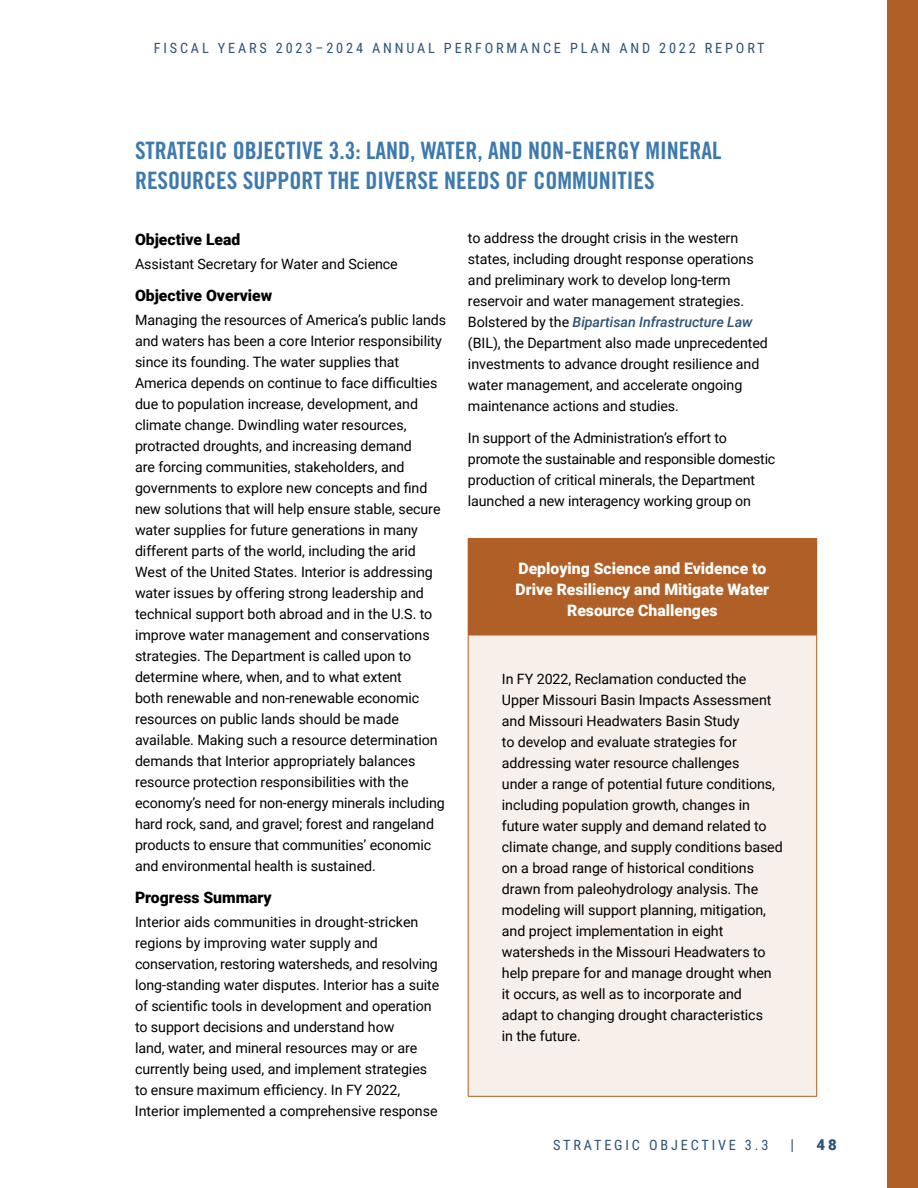
<style>
.page{position:relative;width:918px;height:1188px;background:#fff}
.page>*{position:absolute;margin:0;border:0;box-sizing:border-box;transform-origin:0 0}
.t1{font:24px/30px "Trade Gothic Bold Cond Twenty";color:#3d79ae}
.t2{font:900 15.75px/21px "Roboto";color:#fff;text-align:center}
.t3{font:900 15.75px "Roboto";color:#000}
.t4{font:900 15px "Roboto";color:#2c5277}
.t5{font:15px "Roboto Condensed";color:#2c5277}
.t6{font:14.25px/21px "Roboto";letter-spacing:-.005em;color:#000}
.t7{font:14.25px "Roboto Condensed";letter-spacing:.2em;color:#2c5277}
.s1{font-weight:500;font-style:italic;color:#2c5277}
</style>
<div class="page">
<div style="left:468px;top:538px;width:349px;height:97px;background:#b06027"></div>
<div style="left:468px;top:635px;width:349px;height:461px;background:#f7efe9"></div>
<div style="left:888px;top:0;width:30px;height:1188px;background:#b06027"></div>
<hr style="left:468px;top:1096px;width:349px;height:1px;background:#b06027">
<hr style="left:468px;top:635px;width:349px;height:1px;background:#b06027">
<hr style="left:816px;top:635px;width:1px;height:461px;background:#b06027">
<hr style="left:468px;top:635px;width:1px;height:461px;background:#b06027">
<p class="t7" style="left:154px;top:38px;width:612px">FISCAL YEARS 2023–2024 ANNUAL PERFORMANCE PLAN AND 2022 REPORT</p>
<h3 class="t1" style="left:135px;top:135px;width:588px">STRATEGIC OBJECTIVE 3.3: LAND, WATER, AND NON-ENERGY MINERAL<br>RESOURCES SUPPORT THE DIVERSE NEEDS OF COMMUNITIES</h3>
<h4 class="t3" style="left:135px;top:228px;width:107px">Objective Lead</h4>
<p class="t6" style="left:135px;top:253px;width:264px">Assistant Secretary for Water and Science</p>
<h4 class="t3" style="left:135px;top:284px;width:139px">Objective Overview</h4>
<p class="t6" style="left:135px;top:309px;width:313px">Managing the resources of America’s public lands and waters has been a core Interior responsibility</p>
<p class="t6" style="left:135px;top:351px;width:266px">since its founding. The water supplies that</p>
<p class="t6" style="left:135px;top:372px;width:304px">America depends on continue to face difficulties</p>
<p class="t6" style="left:135px;top:393px;width:285px">due to population increase, development, and climate change. Dwindling water resources, protracted droughts, and increasing demand</p>
<p class="t6" style="left:135px;top:456px;width:294px">are forcing communities, stakeholders, and governments to explore new concepts and find</p>
<p class="t6" style="left:135px;top:498px;width:307px">new solutions that will help ensure stable, secure</p>
<p class="t6" style="left:135px;top:519px;width:285px">water supplies for future generations in many</p>
<p class="t6" style="left:135px;top:540px;width:282px">different parts of the world, including the arid</p>
<p class="t6" style="left:135px;top:561px;width:299px">West of the United States. Interior is addressing water issues by offering strong leadership and technical support both abroad and in the U.S. to</p>
<p class="t6" style="left:135px;top:624px;width:296px">improve water management and conservations strategies. The Department is called upon to</p>
<p class="t6" style="left:135px;top:666px;width:286px">determine where, when, and to what extent both renewable and non-renewable economic</p>
<p class="t6" style="left:135px;top:708px;width:265px">resources on public lands should be made</p>
<p class="t6" style="left:135px;top:729px;width:304px">available. Making such a resource determination demands that Interior appropriately balances</p>
<p class="t6" style="left:135px;top:771px;width:275px">resource protection responsibilities with the</p>
<p class="t6" style="left:135px;top:792px;width:311px">economy’s need for non-energy minerals including hard rock, sand, and gravel; forest and rangeland</p>
<p class="t6" style="left:135px;top:834px;width:298px;line-height:21.6px">products to ensure that communities’ economic and environmental health is sustained.</p>
<h4 class="t3" style="left:135px;top:887px;width:138px">Progress Summary</h4>
<p class="t6" style="left:135px;top:911px;width:285px">Interior aids communities in drought-stricken regions by improving water supply and</p>
<p class="t6" style="left:135px;top:953px;width:304px">conservation, restoring watersheds, and resolving</p>
<p class="t6" style="left:135px;top:974px;width:306px">long-standing water disputes. Interior has a suite of scientific tools in development and operation</p>
<p class="t6" style="left:135px;top:1016px;width:261px">to support decisions and understand how</p>
<p class="t6" style="left:135px;top:1037px;width:294px">land, water, and mineral resources may or are currently being used, and implement strategies to ensure maximum efficiency. In FY 2022,</p>
<p class="t6" style="left:135px;top:1100px;width:304px">Interior implemented a comprehensive response</p>
<p class="t6" style="left:468px;top:227px;width:287px">to address the drought crisis in the western states, including drought response operations</p>
<p class="t6" style="left:468px;top:269px;width:264px">and preliminary work to develop long-term</p>
<p class="t6" style="left:468px;top:290px;width:278px">reservoir and water management strategies.</p>
<p class="t6" style="left:468px;top:311px;width:301px">Bolstered by the <span class="s1">Bipartisan Infrastructure Law </span>(BIL), the Department also made unprecedented</p>
<p class="t6" style="left:468px;top:353px;width:293px">investments to advance drought resilience and water management, and accelerate ongoing maintenance actions and studies.</p>
<p class="t6" style="left:468px;top:427px;width:260px">In support of the Administration’s effort to</p>
<p class="t6" style="left:468px;top:448px;width:309px">promote the sustainable and responsible domestic production of critical minerals, the Department</p>
<p class="t6" style="left:468px;top:490px;width:285px">launched a new interagency working group on</p>
<h4 class="t2" style="left:516px;top:557px;width:255px">Deploying Science and Evidence to<br>Drive Resiliency and Mitigate Water<br>Resource Challenges</h4>
<p class="t6" style="left:502px;top:668px;width:271px">In FY 2022, Reclamation conducted the<br>Upper Missouri Basin Impacts Assessment and Missouri Headwaters Basin Study</p>
<p class="t6" style="left:502px;top:731px;width:275px">to develop and evaluate strategies for addressing water resource challenges under a range of potential future conditions, including population growth, changes in</p>
<p class="t6" style="left:502px;top:815px;width:282px">future water supply and demand related to climate change, and supply conditions based</p>
<p class="t6" style="left:502px;top:857px;width:254px">on a broad range of historical conditions</p>
<p class="t6" style="left:502px;top:878px;width:258px">drawn from paleohydrology analysis. The</p>
<p class="t6" style="left:502px;top:899px;width:266px">modeling will support planning, mitigation,</p>
<p class="t6" style="left:502px;top:920px;width:265px">and project implementation in eight watersheds in the Missouri Headwaters to</p>
<p class="t6" style="left:502px;top:962px;width:271px">help prepare for and manage drought when it occurs, as well as to incorporate and adapt to changing drought characteristics in the future.</p>
<p class="t7" style="left:553px;top:1135px;width:217px">STRATEGIC OBJECTIVE 3.3</p>
<p class="t5" style="left:791px;top:1134px;width:5px">|</p>
<p class="t4" style="left:817px;top:1134px;width:22px">48</p>
</div>
